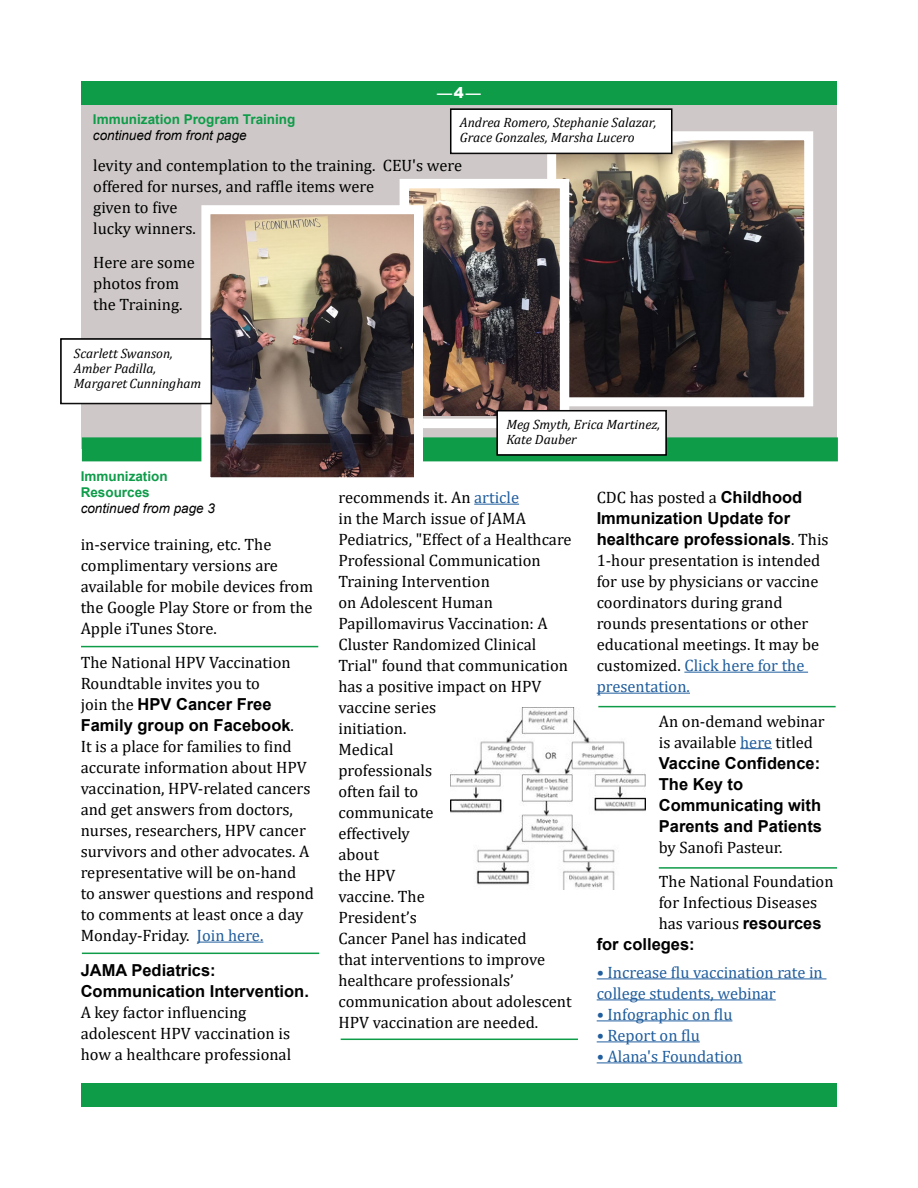
<style>
.page{position:relative;width:918px;height:1188px;background:#fff}
.page>*{position:absolute;margin:0;border:0;box-sizing:border-box;transform-origin:0 0}
.t1{font:16.5px/21px "Cambria";color:#000}
.t2{font:700 16.5px/21px "Arial";color:#000}
.t3{font:16.5px/21px "Cambria";color:#215e9e}
.t4{font:900 15px "Arial";color:#fff}
.t5{font:italic 13.5px/15px "Cambria";color:#000}
.t6{font:700 13.5px/16.2px "Arial";color:#0e9c49}
.t7{font:italic 13.5px "Arial";color:#000}
.s1{font-family:"Cambria";font-weight:400}
.s2{color:#215e9e}
.s3{font-family:"Arial";font-weight:700}
</style>
<div class="page">
<div style="left:81px;top:105px;width:756px;height:343px;background:#cec9c8"></div>
<div style="left:82px;top:437px;width:756px;height:24px;background:#0e9c49"></div>
<div style="left:81px;top:81px;width:756px;height:24px;background:#0e9c49"></div>
<div style="left:81px;top:1083px;width:756px;height:24px;background:#0e9c49"></div>
<hr style="left:197px;top:942px;width:66px;height:1px;background:#215e9e">
<img style="left:450px;top:707px;width:195px;height:183px">
<hr style="left:474px;top:504px;width:45px;height:1px;background:#215e9e">
<img style="left:557px;top:141px;width:246px;height:255px">
<div style="left:547px;top:131px;width:266px;height:275px;border:9px solid #fff"></div>
<hr style="left:684px;top:672px;width:124px;height:1px;background:#215e9e">
<hr style="left:597px;top:693px;width:93px;height:1px;background:#215e9e">
<hr style="left:740px;top:748px;width:32px;height:1px;background:#215e9e">
<hr style="left:597px;top:978px;width:229px;height:1px;background:#215e9e">
<hr style="left:597px;top:999px;width:179px;height:1px;background:#215e9e">
<hr style="left:597px;top:1020px;width:135px;height:1px;background:#215e9e">
<hr style="left:597px;top:1041px;width:103px;height:1px;background:#215e9e">
<hr style="left:597px;top:1062px;width:146px;height:1px;background:#215e9e">
<div style="left:450px;top:109px;width:222px;height:45px;background:#fff"></div>
<div style="left:451px;top:109px;width:221px;height:44px;border:1px solid #000"></div>
<img style="left:410px;top:189px;width:149px;height:227px">
<div style="left:400px;top:179px;width:169px;height:249px;border:9px solid #fff"></div>
<div style="left:497px;top:410px;width:170px;height:45px;background:#fff"></div>
<div style="left:497px;top:411px;width:169px;height:44px;border:1px solid #000"></div>
<img style="left:211px;top:215px;width:202px;height:261px">
<div style="left:201px;top:205px;width:222px;height:281px;border:9px solid #fff"></div>
<div style="left:60px;top:338px;width:152px;height:66px;background:#fff"></div>
<div style="left:61px;top:339px;width:150px;height:64px;border:1px solid #000"></div>
<hr style="left:81px;top:646px;width:237px;height:1px;background:#0e9c49">
<hr style="left:82px;top:953px;width:237px;height:1px;background:#0e9c49">
<hr style="left:598px;top:706px;width:238px;height:1px;background:#0e9c49">
<hr style="left:659px;top:867px;width:178px;height:2px;background:#0e9c49">
<hr style="left:341px;top:1039px;width:237px;height:1px;background:#0e9c49">
<p class="t6" style="left:93px;top:111px;width:204px">Immunization Program Training</p>
<p class="t7" style="left:93px;top:127px;width:155px">continued from front page</p>
<p class="t4" style="left:437px;top:81px;width:45px">—4—</p>
<p class="t5" style="left:460px;top:115px;width:198px">Andrea Romero, Stephanie Salazar,<br>Grace Gonzales, Marsha Lucero</p>
<p class="t1" style="left:93px;top:155px;width:370px">levity and contemplation to the training. CEU's were offered for nurses, and raffle items were<br>given to five<br>lucky winners.</p>
<p class="t1" style="left:93px;top:252px;width:103px">Here are some photos from the Training.</p>
<p class="t5" style="left:74px;top:345px;width:129px">Scarlett Swanson,<br>Amber Padilla,<br>Margaret Cunningham</p>
<p class="t6" style="left:81px;top:468px;width:89px">Immunization<br>Resources</p>
<p class="t7" style="left:81px;top:500px;width:136px">continued from page 3</p>
<p class="t1" style="left:81px;top:533px;width:234px">in-service training, etc. The complimentary versions are available for mobile devices from the Google Play Store or from the<br>Apple iTunes Store.</p>
<p class="t1" style="left:81px;top:652px;width:212px">The National HPV Vaccination<br>Roundtable invites you to</p>
<p class="t2" style="left:81px;top:694px;width:215px"><span class="s1">join the</span> HPV Cancer Free<br>Family group on Facebook<span class="s1">.</span></p>
<p class="t1" style="left:81px;top:736px;width:235px">It is a place for families to find accurate information about HPV vaccination, HPV-related cancers and get answers from doctors, nurses, researchers, HPV cancer survivors and other advocates. A representative will be on-hand to answer questions and respond to comments at least once a day<br>Monday-Friday. <span class="s2">Join here.</span></p>
<p class="t2" style="left:81px;top:960px;width:230px">JAMA Pediatrics:<br>Communication Intervention.</p>
<p class="t1" style="left:81px;top:1001px;width:212px">A key factor influencing adolescent HPV vaccination is how a healthcare professional</p>
<p class="t5" style="left:506px;top:416px;width:155px">Meg Smyth, Erica Martinez,<br>Kate Dauber</p>
<p class="t1" style="left:338px;top:487px;width:235px">recommends it. An <span class="s2">article<br></span>in the March issue of JAMA<br>Pediatrics, "Effect of a Healthcare<br>Professional Communication<br>Training Intervention<br>on Adolescent Human<br>Papillomavirus Vaccination: A<br>Cluster Randomized Clinical<br>Trial" found that communication has a positive impact on HPV vaccine series<br>initiation.<br>Medical<br>professionals<br>often fail to<br>communicate<br>effectively<br>about<br>the HPV<br>vaccine. The<br>President’s<br>Cancer Panel has indicated<br>that interventions to improve healthcare professionals’ communication about adolescent<br>HPV vaccination are needed.</p>
<p class="t1" style="left:597px;top:487px;width:207px">CDC has posted a <span class="s3">Childhood</span></p>
<p class="t2" style="left:597px;top:508px;width:233px">Immunization Update for healthcare professionals<span class="s1">. This</span></p>
<p class="t1" style="left:597px;top:550px;width:225px">1-hour presentation is intended for use by physicians or vaccine coordinators during grand rounds presentations or other educational meetings. It may be customized. <span class="s2">Click here for the presentation.</span></p>
<p class="t1" style="left:659px;top:711px;width:167px">An on-demand webinar is available <span class="s2">here</span> titled</p>
<p class="t2" style="left:659px;top:753px;width:165px">Vaccine Confidence:<br>The Key to<br>Communicating with<br>Parents and Patients</p>
<p class="t1" style="left:659px;top:830px;width:176px;line-height:34.5px">by Sanofi Pasteur.<br>The National Foundation</p>
<p class="t1" style="left:659px;top:892px;width:164px">for Infectious Diseases has various <span class="s3">resources</span></p>
<p class="t2" style="left:597px;top:934px;width:100px">for colleges:</p>
<p class="t3" style="left:597px;top:962px;width:228px">• Increase flu vaccination rate in college students, webinar</p>
<p class="t3" style="left:597px;top:1004px;width:137px">• Infographic on flu</p>
<p class="t3" style="left:597px;top:1025px;width:105px">• Report on flu</p>
<p class="t3" style="left:597px;top:1046px;width:147px">• Alana's Foundation</p>
</div>
